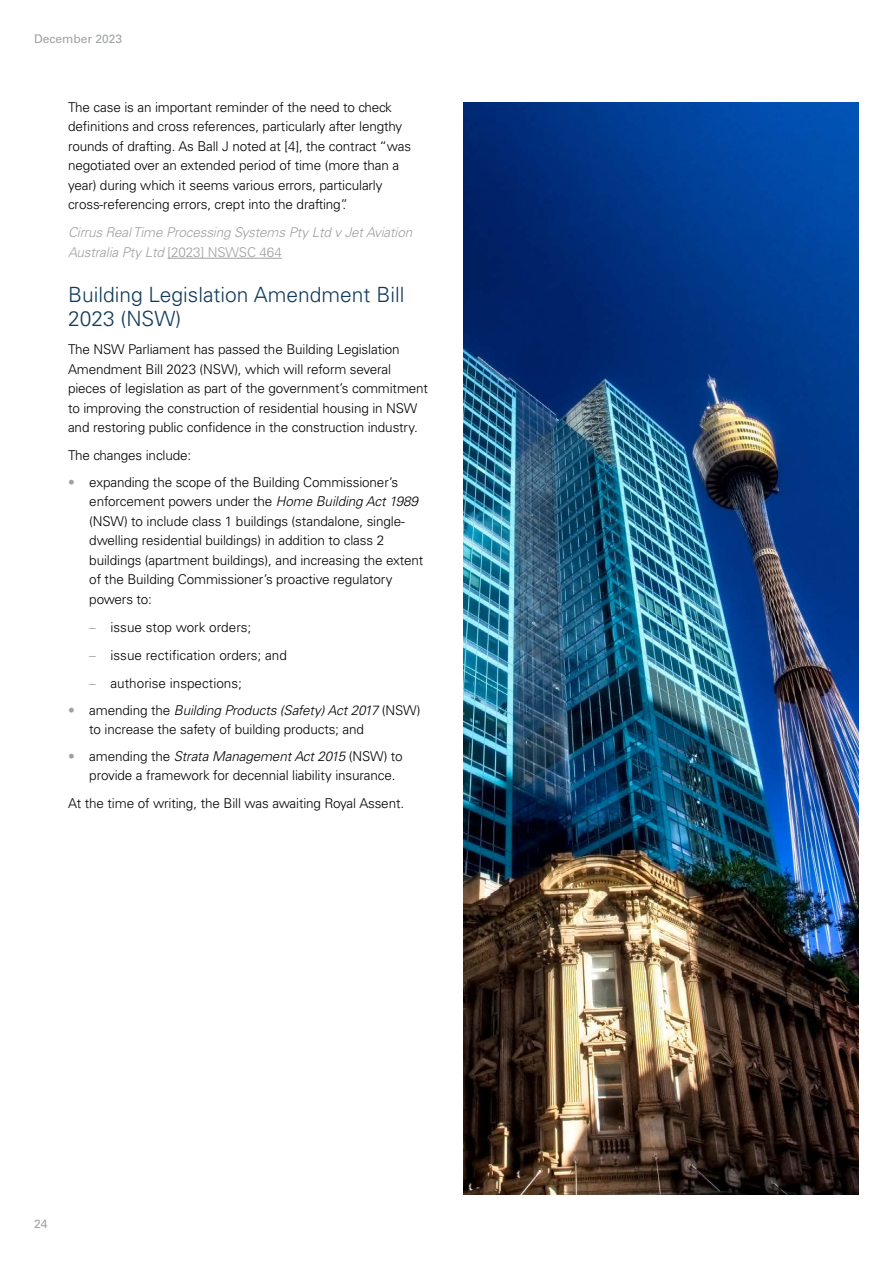
<style>
.page{position:relative;width:893px;height:1263px;background:#fff}
.page>*{position:absolute;margin:0;border:0;box-sizing:border-box;transform-origin:0 0}
.t1{font:300 21px/24px "Univers LT Std";color:#123a5c}
.t2{font:300 13.5px/19.5px "Univers LT Std";letter-spacing:-.01em;color:#000}
.t3{font:italic 300 13.5px/19.5px "Univers LT Std";letter-spacing:-.01em;color:#9ea1a2}
.t4{font:12px "Univers LT Std";color:#9ea1a2}
.s1{font-style:normal}
.s2{color:#9ea1a2}
.s3{font-style:italic}
</style>
<div class="page">
<img style="left:463px;top:102px;width:396px;height:1093px">
<hr style="left:168px;top:258px;width:114px;height:1px;background:#9ea1a2">
<p class="t4" style="left:34px;top:31px;width:90px">December 2023</p>
<p class="t2" style="left:68px;top:97px;width:345px">The case is an important reminder of the need to check definitions and cross references, particularly after lengthy rounds of drafting. As Ball J noted at [4], the contract “was negotiated over an extended period of time (more than a year) during which it seems various errors, particularly cross-referencing errors, crept into the drafting”.</p>
<p class="t3" style="left:68px;top:223px;width:346px">Cirrus Real Time Processing Systems Pty Ltd v Jet Aviation<br>Australia Pty Ltd <span class="s1">[2023] NSWSC 464</span></p>
<h1 class="t1" style="left:68px;top:283px;width:338px">Building Legislation Amendment Bill<br>2023 (NSW)</h1>
<p class="t2" style="left:68px;top:340px;width:362px">The NSW Parliament has passed the Building Legislation Amendment Bill 2023 (NSW), which will reform several pieces of legislation as part of the government’s commitment to improving the construction of residential housing in NSW and restoring public confidence in the construction industry.</p>
<p class="t2" style="left:68px;top:446px;width:125px">The changes include:</p>
<p class="t2" style="left:89px;top:472px;width:336px;text-indent:-21px"><span class="s2">•</span> expanding the scope of the Building Commissioner’s enforcement powers under the <span class="s3">Home Building Act 1989 </span>(NSW) to include class 1 buildings (standalone, single&shy;dwelling residential buildings) in addition to class 2 buildings (apartment buildings), and increasing the extent of the Building Commissioner’s proactive regulatory powers to:</p>
<p class="t2" style="left:89px;top:617px;width:164px"><span class="s2">–</span> issue stop work orders;</p>
<p class="t2" style="left:89px;top:645px;width:199px"><span class="s2">–</span> issue rectification orders; and</p>
<p class="t2" style="left:89px;top:673px;width:154px"><span class="s2">–</span> authorise inspections;</p>
<p class="t2" style="left:89px;top:700px;width:333px;text-indent:-21px"><span class="s2">•</span> amending the <span class="s3">Building Products (Safety) Act 2017</span> (NSW) to increase the safety of building products; and</p>
<p class="t2" style="left:89px;top:746px;width:315px;text-indent:-21px"><span class="s2">•</span> amending the <span class="s3">Strata Management Act 2015</span> (NSW) to provide a framework for decennial liability insurance.</p>
<p class="t2" style="left:68px;top:794px;width:338px">At the time of writing, the Bill was awaiting Royal Assent.</p>
<p class="t4" style="left:34px;top:1217px;width:15px">24</p>
</div>
